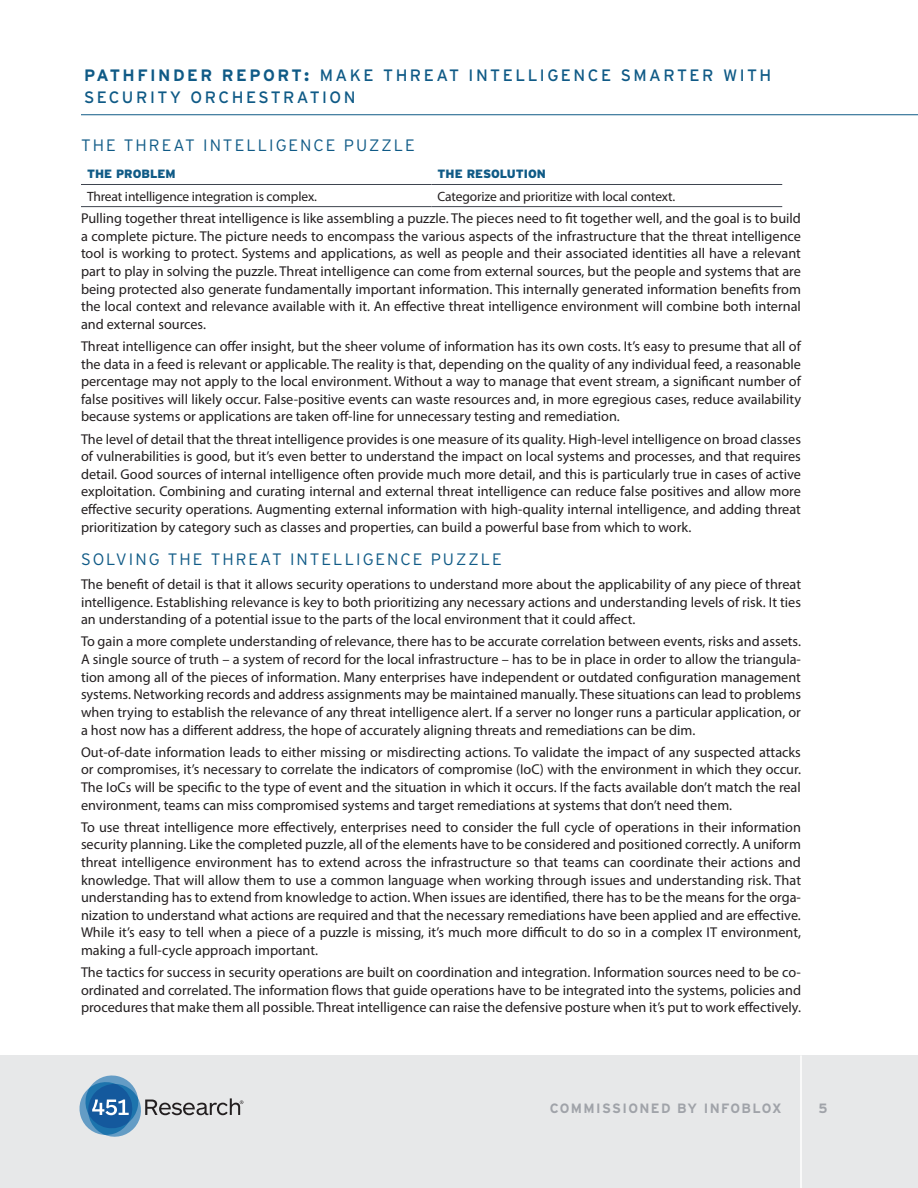
<style>
.page{position:relative;width:918px;height:1188px;background:#fff}
.page>*{position:absolute;margin:0;border:0;box-sizing:border-box;transform-origin:0 0}
.t1{font:16.5px/22.5px "Interstate";letter-spacing:.15em;color:#0f5a86}
.Channel_Hed_150_Shor{font:300 16.5px "Interstate";letter-spacing:.12em;color:#0f5a86}
.Myriad_Body{font:14.25px/17.7px "Myriad Pro";color:#231f20;text-align:justify}
.Table_Body{font:13.5px "Myriad Pro";letter-spacing:-.01em;color:#231f20}
.t2{font:700 13.5px "Interstate";letter-spacing:.1em;color:#a0a3a9}
.Table_Row_Head{font:900 12px "Interstate";color:#0f5a86}
.s1{font-weight:700}
.s2{font-weight:900}
</style>
<div class="page">
<div style="left:0;top:1055px;width:918px;height:133px;background:#e7e8e9"></div>
<hr style="left:81px;top:114px;width:837px;height:1px;background:#0f5a86">
<hr style="left:800px;top:1055px;width:2px;height:133px;background:#fff">
<svg style="left:79px;top:1075px;width:164px;height:62px"></svg>
<hr style="left:81px;top:184px;width:351px;height:1px;background:#3e444f">
<hr style="left:432px;top:184px;width:350px;height:1px;background:#3e444f">
<hr style="left:81px;top:206px;width:351px;height:1px;background:#3e444f">
<hr style="left:432px;top:206px;width:350px;height:1px;background:#3e444f">
<p class="t1" style="left:84px;top:64px;width:689px"><span class="s1">PATHFINDER REPORT</span><span class="s2">:</span> MAKE THREAT INTELLIGENCE SMARTER WITH<br>SECURITY ORCHESTRATION</p>
<p class="Channel_Hed_150_Shor" style="left:81px;top:135px;width:335px">THE THREAT INTELLIGENCE PUZZLE</p>
<p class="Table_Row_Head" style="left:87px;top:167px;width:90px">THE PROBLEM</p>
<p class="Table_Row_Head" style="left:438px;top:167px;width:110px">THE RESOLUTION</p>
<p class="Table_Body" style="left:87px;top:188px;width:231px">Threat intelligence integration is complex.</p>
<p class="Table_Body" style="left:438px;top:188px;width:239px">Categorize and prioritize with local context.</p>
<p class="Myriad_Body" style="left:81px;top:209px;width:722px">Pulling together threat intelligence is like assembling a puzzle. The pieces need to fit together well, and the goal is to build a complete picture. The picture needs to encompass the various aspects of the infrastructure that the threat intelligence tool is working to protect. Systems and applications, as well as people and their associated identities all have a relevant part to play in solving the puzzle. Threat intelligence can come from external sources, but the people and systems that are being protected also generate fundamentally important information. This internally generated information benefits from the local context and relevance available with it. An effective threat intelligence environment will combine both internal and external sources.</p>
<p class="Myriad_Body" style="left:81px;top:337px;width:722px">Threat intelligence can offer insight, but the sheer volume of information has its own costs. It’s easy to presume that all of the data in a feed is relevant or applicable. The reality is that, depending on the quality of any individual feed, a reasonable percentage may not apply to the local environment. Without a way to manage that event stream, a significant number of false positives will likely occur. False-positive events can waste resources and, in more egregious cases, reduce availability because systems or applications are taken off-line for unnecessary testing and remediation.</p>
<p class="Myriad_Body" style="left:81px;top:430px;width:722px">The level of detail that the threat intelligence provides is one measure of its quality. High-level intelligence on broad classes of vulnerabilities is good, but it’s even better to understand the impact on local systems and processes, and that requires detail. Good sources of internal intelligence often provide much more detail, and this is particularly true in cases of active exploitation. Combining and curating internal and external threat intelligence can reduce false positives and allow more effective security operations. Augmenting external information with high-quality internal intelligence, and adding threat prioritization by category such as classes and properties, can build a powerful base from which to work.</p>
<p class="Channel_Hed_150_Shor" style="left:81px;top:550px;width:422px">SOLVING THE THREAT INTELLIGENCE PUZZLE</p>
<p class="Myriad_Body" style="left:81px;top:575px;width:722px">The benefit of detail is that it allows security operations to understand more about the applicability of any piece of threat intelligence. Establishing relevance is key to both prioritizing any necessary actions and understanding levels of risk. It ties an understanding of a potential issue to the parts of the local environment that it could affect.</p>
<p class="Myriad_Body" style="left:81px;top:633px;width:722px">To gain a more complete understanding of relevance, there has to be accurate correlation between events, risks and assets.<br>A single source of truth – a system of record for the local infrastructure – has to be in place in order to allow the triangula&shy;tion among all of the pieces of information. Many enterprises have independent or outdated configuration management systems. Networking records and address assignments may be maintained manually. These situations can lead to problems when trying to establish the relevance of any threat intelligence alert. If a server no longer runs a particular application, or a host now has a different address, the hope of accurately aligning threats and remediations can be dim.</p>
<p class="Myriad_Body" style="left:81px;top:743px;width:722px">Out-of-date information leads to either missing or misdirecting actions. To validate the impact of any suspected attacks or compromises, it’s necessary to correlate the indicators of compromise (IoC) with the environment in which they occur.<br>The IoCs will be specific to the type of event and the situation in which it occurs. If the facts available don’t match the real environment, teams can miss compromised systems and target remediations at systems that don’t need them.</p>
<p class="Myriad_Body" style="left:81px;top:818px;width:722px">To use threat intelligence more effectively, enterprises need to consider the full cycle of operations in their information security planning. Like the completed puzzle, all of the elements have to be considered and positioned correctly. A uniform threat intelligence environment has to extend across the infrastructure so that teams can coordinate their actions and knowledge. That will allow them to use a common language when working through issues and understanding risk. That understanding has to extend from knowledge to action. When issues are identified, there has to be the means for the orga&shy;nization to understand what actions are required and that the necessary remediations have been applied and are effective.<br>While it’s easy to tell when a piece of a puzzle is missing, it’s much more difficult to do so in a complex IT environment, making a full-cycle approach important.</p>
<p class="Myriad_Body" style="left:81px;top:963px;width:722px">The tactics for success in security operations are built on coordination and integration. Information sources need to be co&shy;ordinated and correlated. The information flows that guide operations have to be integrated into the systems, policies and procedures that make them all possible. Threat intelligence can raise the defensive posture when it’s put to work effectively.</p>
<p class="t2" style="left:550px;top:1100px;width:234px">COMMISSIONED BY INFOBLOX</p>
<p class="t2" style="left:818px;top:1100px;width:11px">5</p>
</div>
